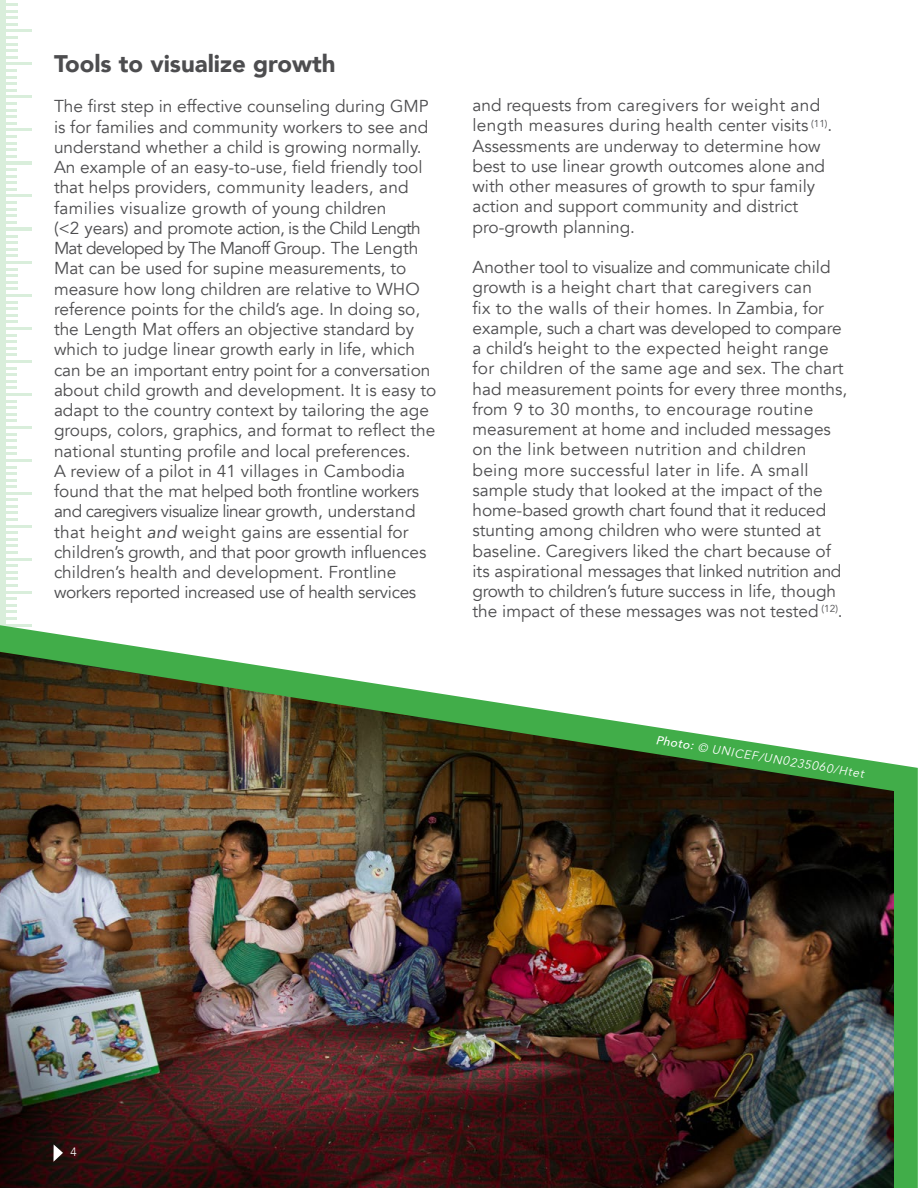
<style>
.page{position:relative;width:918px;height:1188px;background:#fff}
.page>*{position:absolute;margin:0;border:0;box-sizing:border-box;transform-origin:0 0}
.t1{font:900 24px "Avenir";color:#4d4d4f}
.t2{font:17.25px/20.2px "Avenir";color:#4d4d4f}
.t3{font:italic 12px "Avenir";color:#fff}
.t4{font:300 12px "Avenir";color:#fff}
.s1{font-style:italic}
.s2{font-weight:500}
</style>
<div class="page">
<div style="left:0;top:492px;width:5px;height:265px;background:#d9eedb"></div>
<hr style="left:3px;top:624px;width:28px;height:3px;background:#41ad49">
<hr style="left:3px;top:617px;width:14px;height:3px;background:#41ad49">
<hr style="left:3px;top:610px;width:14px;height:3px;background:#41ad49">
<hr style="left:3px;top:604px;width:14px;height:3px;background:#41ad49">
<hr style="left:3px;top:597px;width:14px;height:3px;background:#41ad49">
<hr style="left:3px;top:591px;width:28px;height:3px;background:#41ad49">
<hr style="left:3px;top:584px;width:14px;height:3px;background:#41ad49">
<hr style="left:3px;top:577px;width:14px;height:3px;background:#41ad49">
<hr style="left:3px;top:571px;width:14px;height:3px;background:#41ad49">
<hr style="left:3px;top:564px;width:14px;height:3px;background:#41ad49">
<hr style="left:3px;top:558px;width:28px;height:3px;background:#41ad49">
<hr style="left:3px;top:551px;width:14px;height:3px;background:#41ad49">
<hr style="left:3px;top:544px;width:14px;height:3px;background:#41ad49">
<hr style="left:3px;top:538px;width:14px;height:3px;background:#41ad49">
<hr style="left:3px;top:531px;width:14px;height:3px;background:#41ad49">
<hr style="left:3px;top:525px;width:28px;height:3px;background:#41ad49">
<hr style="left:3px;top:518px;width:14px;height:3px;background:#41ad49">
<hr style="left:3px;top:511px;width:14px;height:3px;background:#41ad49">
<hr style="left:3px;top:505px;width:14px;height:3px;background:#41ad49">
<hr style="left:3px;top:498px;width:14px;height:3px;background:#41ad49">
<hr style="left:3px;top:492px;width:28px;height:3px;background:#41ad49">
<div style="left:0;top:0;width:5px;height:229px;background:#d9eedb"></div>
<hr style="left:3px;top:221px;width:14px;height:3px;background:#41ad49">
<hr style="left:3px;top:214px;width:14px;height:3px;background:#41ad49">
<hr style="left:3px;top:208px;width:14px;height:3px;background:#41ad49">
<hr style="left:3px;top:201px;width:14px;height:3px;background:#41ad49">
<hr style="left:3px;top:227px;width:28px;height:3px;background:#41ad49">
<hr style="left:3px;top:194px;width:28px;height:3px;background:#41ad49">
<hr style="left:3px;top:188px;width:14px;height:3px;background:#41ad49">
<hr style="left:3px;top:181px;width:14px;height:3px;background:#41ad49">
<hr style="left:3px;top:175px;width:14px;height:3px;background:#41ad49">
<hr style="left:3px;top:168px;width:14px;height:3px;background:#41ad49">
<hr style="left:3px;top:161px;width:28px;height:3px;background:#41ad49">
<hr style="left:3px;top:155px;width:14px;height:3px;background:#41ad49">
<hr style="left:3px;top:148px;width:14px;height:3px;background:#41ad49">
<hr style="left:3px;top:142px;width:14px;height:3px;background:#41ad49">
<hr style="left:3px;top:135px;width:14px;height:3px;background:#41ad49">
<hr style="left:3px;top:128px;width:28px;height:3px;background:#41ad49">
<hr style="left:3px;top:122px;width:14px;height:3px;background:#41ad49">
<hr style="left:3px;top:115px;width:14px;height:3px;background:#41ad49">
<hr style="left:3px;top:109px;width:14px;height:3px;background:#41ad49">
<hr style="left:3px;top:102px;width:14px;height:3px;background:#41ad49">
<hr style="left:3px;top:95px;width:28px;height:3px;background:#41ad49">
<hr style="left:3px;top:89px;width:14px;height:3px;background:#41ad49">
<hr style="left:3px;top:82px;width:14px;height:3px;background:#41ad49">
<hr style="left:3px;top:76px;width:14px;height:3px;background:#41ad49">
<hr style="left:3px;top:69px;width:14px;height:3px;background:#41ad49">
<hr style="left:3px;top:62px;width:28px;height:3px;background:#41ad49">
<hr style="left:3px;top:56px;width:14px;height:3px;background:#41ad49">
<hr style="left:3px;top:49px;width:14px;height:3px;background:#41ad49">
<hr style="left:3px;top:43px;width:14px;height:3px;background:#41ad49">
<hr style="left:3px;top:36px;width:14px;height:3px;background:#41ad49">
<hr style="left:3px;top:29px;width:28px;height:3px;background:#41ad49">
<hr style="left:3px;top:23px;width:14px;height:3px;background:#41ad49">
<hr style="left:3px;top:16px;width:14px;height:3px;background:#41ad49">
<hr style="left:3px;top:10px;width:14px;height:3px;background:#41ad49">
<hr style="left:3px;top:3px;width:14px;height:3px;background:#41ad49">
<div style="left:0;top:228px;width:5px;height:264px;background:#d9eedb"></div>
<hr style="left:3px;top:485px;width:14px;height:3px;background:#41ad49">
<hr style="left:3px;top:479px;width:14px;height:3px;background:#41ad49">
<hr style="left:3px;top:472px;width:14px;height:3px;background:#41ad49">
<hr style="left:3px;top:466px;width:14px;height:3px;background:#41ad49">
<hr style="left:3px;top:459px;width:28px;height:3px;background:#41ad49">
<hr style="left:3px;top:452px;width:14px;height:3px;background:#41ad49">
<hr style="left:3px;top:446px;width:14px;height:3px;background:#41ad49">
<hr style="left:3px;top:439px;width:14px;height:3px;background:#41ad49">
<hr style="left:3px;top:433px;width:14px;height:3px;background:#41ad49">
<hr style="left:3px;top:426px;width:28px;height:3px;background:#41ad49">
<hr style="left:3px;top:419px;width:14px;height:3px;background:#41ad49">
<hr style="left:3px;top:413px;width:14px;height:3px;background:#41ad49">
<hr style="left:3px;top:406px;width:14px;height:3px;background:#41ad49">
<hr style="left:3px;top:400px;width:14px;height:3px;background:#41ad49">
<hr style="left:3px;top:393px;width:28px;height:3px;background:#41ad49">
<hr style="left:3px;top:386px;width:14px;height:3px;background:#41ad49">
<hr style="left:3px;top:380px;width:14px;height:3px;background:#41ad49">
<hr style="left:3px;top:373px;width:14px;height:3px;background:#41ad49">
<hr style="left:3px;top:367px;width:14px;height:3px;background:#41ad49">
<hr style="left:3px;top:360px;width:28px;height:3px;background:#41ad49">
<hr style="left:3px;top:353px;width:14px;height:3px;background:#41ad49">
<hr style="left:3px;top:347px;width:14px;height:3px;background:#41ad49">
<hr style="left:3px;top:340px;width:14px;height:3px;background:#41ad49">
<hr style="left:3px;top:334px;width:14px;height:3px;background:#41ad49">
<hr style="left:3px;top:327px;width:28px;height:3px;background:#41ad49">
<hr style="left:3px;top:320px;width:14px;height:3px;background:#41ad49">
<hr style="left:3px;top:314px;width:14px;height:3px;background:#41ad49">
<hr style="left:3px;top:307px;width:14px;height:3px;background:#41ad49">
<hr style="left:3px;top:301px;width:14px;height:3px;background:#41ad49">
<hr style="left:3px;top:294px;width:28px;height:3px;background:#41ad49">
<hr style="left:3px;top:287px;width:14px;height:3px;background:#41ad49">
<hr style="left:3px;top:281px;width:14px;height:3px;background:#41ad49">
<hr style="left:3px;top:274px;width:14px;height:3px;background:#41ad49">
<hr style="left:3px;top:268px;width:14px;height:3px;background:#41ad49">
<hr style="left:3px;top:261px;width:28px;height:3px;background:#41ad49">
<hr style="left:3px;top:254px;width:14px;height:3px;background:#41ad49">
<hr style="left:3px;top:248px;width:14px;height:3px;background:#41ad49">
<hr style="left:3px;top:241px;width:14px;height:3px;background:#41ad49">
<hr style="left:3px;top:235px;width:14px;height:3px;background:#41ad49">
<hr style="left:3px;top:228px;width:28px;height:3px;background:#41ad49">
<svg style="left:0;top:625px;width:918px;height:563px"></svg>
<img style="left:0;top:652px;width:894px;height:536px">
<svg style="left:53px;top:1144px;width:10px;height:18px"></svg>
<h1 class="t1" style="left:54px;top:43px;width:283px">Tools to visualize growth</h1>
<p class="t2" style="left:54px;top:97px;width:384px">The first step in effective counseling during GMP is for families and community workers to see and understand whether a child is growing normally.<br>An example of an easy-to-use, field friendly tool that helps providers, community leaders, and families visualize growth of young children<br>(&lt;2 years) and promote action, is the Child Length Mat developed by The Manoff Group. The Length Mat can be used for supine measurements, to measure how long children are relative to WHO reference points for the child’s age. In doing so, the Length Mat offers an objective standard by which to judge linear growth early in life, which can be an important entry point for a conversation about child growth and development. It is easy to adapt to the country context by tailoring the age groups, colors, graphics, and format to reflect the national stunting profile and local preferences.<br>A review of a pilot in 41 villages in Cambodia found that the mat helped both frontline workers and caregivers visualize linear growth, understand that height <span class="s1">and</span> weight gains are essential for children’s growth, and that poor growth influences children’s health and development. Frontline workers reported increased use of health services</p>
<p class="t2" style="left:473px;top:95px;width:361px">and requests from caregivers for weight and length measures during health center visits <sup>(11)</sup>.<br>Assessments are underway to determine how best to use linear growth outcomes alone and with other measures of growth to spur family action and support community and district pro-growth planning.</p>
<p class="t2" style="left:473px;top:257px;width:376px">Another tool to visualize and communicate child growth is a height chart that caregivers can<br>fix to the walls of their homes. In Zambia, for example, such a chart was developed to compare a child’s height to the expected height range for children of the same age and sex. The chart had measurement points for every three months, from 9 to 30 months, to encourage routine measurement at home and included messages on the link between nutrition and children being more successful later in life. A small sample study that looked at the impact of the home-based growth chart found that it reduced stunting among children who were stunted at baseline. Caregivers liked the chart because of its aspirational messages that linked nutrition and growth to children’s future success in life, though the impact of these messages was not tested <sup>(12)</sup>.</p>
<p class="t4" style="left:70px;top:1145px;width:8px">4</p>
<p class="t3" style="left:657px;top:733px;width:212px;rotate:9deg"><span class="s2">Photo:</span> © UNICEF/UN0235060/Htet</p>
</div>
